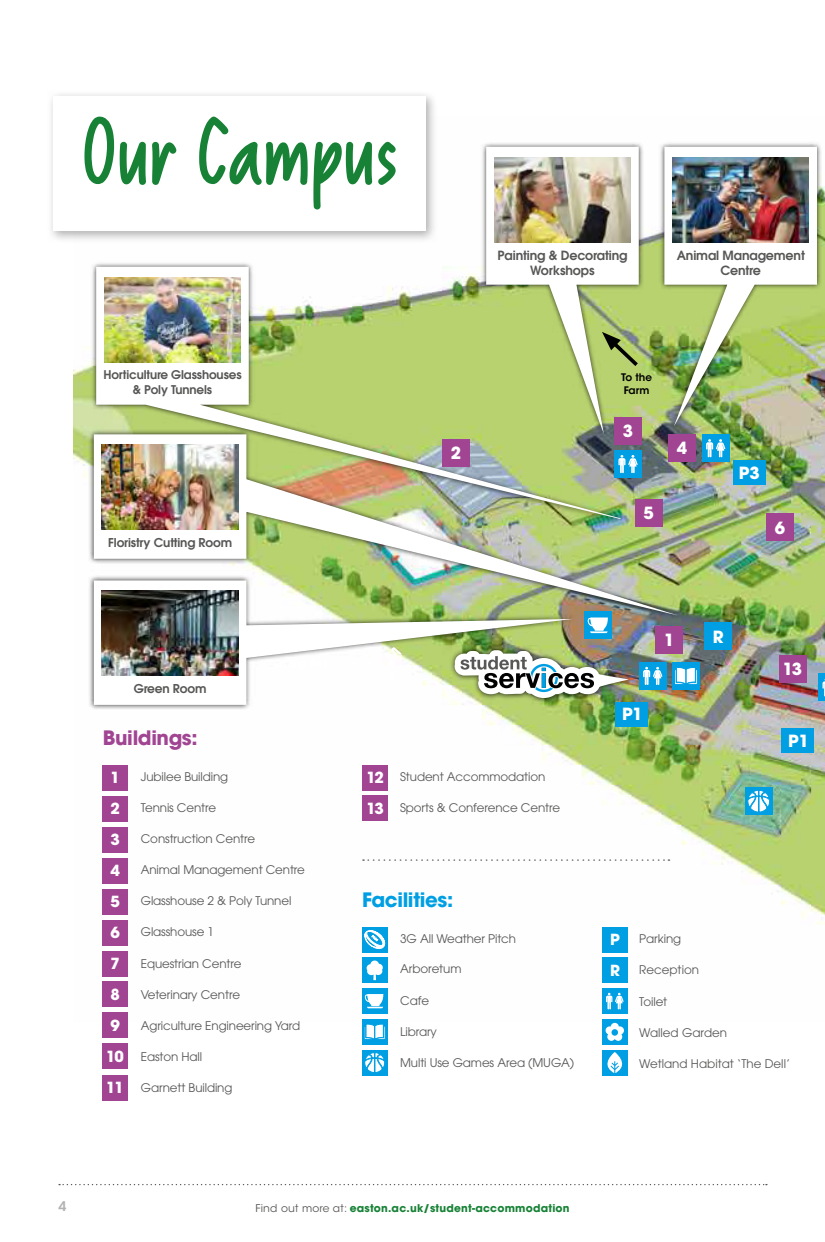
<style>
.page{position:relative;width:825px;height:1242px;background:#fff}
.page>*{position:absolute;margin:0;border:0;box-sizing:border-box;transform-origin:0 0}
.t1{font:93.8px "Reprineato";letter-spacing:-.04em;color:#178236}
.t2{font:700 19.8px "ITC Avant Garde Pro";letter-spacing:-.02em;color:#009fe3}
.t3{font:700 19.8px "ITC Avant Garde Pro";letter-spacing:-.02em;color:#a14593}
.t4{font:700 16.6px "ITC Avant Garde Pro";color:#fff}
.t5{font:700 15.2px/31px "ITC Avant Garde Pro";letter-spacing:-.08em;color:#fff;text-align:justify}
.t6{font:600 13.4px "ITC Avant Garde Std";color:#b3b2b2}
.t7{font:600 12.6px/15.2px "ITC Avant Garde Pro";letter-spacing:-.01em;color:#575756;text-align:center}
.t8{font:600 12.2px "ITC Avant Garde Pro";letter-spacing:-.01em;color:#575756}
.t9{font:600 12px/15.2px "ITC Avant Garde Pro";letter-spacing:-.01em;color:#575756;text-align:center}
.t10{font:11.8px "ITC Avant Garde Pro";letter-spacing:-.01em;color:#575756}
.t11{font:700 10.6px "ITC Avant Garde Std";letter-spacing:.02em;color:#178236}
.t12{font:600 10.4px/13.4px "ITC Avant Garde Std";color:#000}
.s1{font-weight:400;color:#575756}
</style>
<div class="page">
<svg style="left:59px;top:1184px;width:708px;height:1px"></svg>
<img style="left:73px;top:186px;width:752px;height:836px">
<svg style="left:88px;top:620px;width:489px;height:90px"></svg>
<svg style="left:94px;top:620px;width:479px;height:85px"></svg>
<img style="left:102px;top:620px;width:136px;height:56px">
<img style="left:88px;top:429px;width:593px;height:191px">
<img style="left:94px;top:434px;width:584px;height:181px">
<img style="left:102px;top:524px;width:136px;height:6px">
<img style="left:659px;top:143px;width:163px;height:287px">
<img style="left:664px;top:147px;width:153px;height:279px">
<img style="left:672px;top:157px;width:137px;height:85px">
<svg style="left:481px;top:143px;width:163px;height:295px;background:#c8d0b1"></svg>
<svg style="left:486px;top:147px;width:153px;height:270px"></svg>
<img style="left:494px;top:157px;width:137px;height:85px">
<img style="left:91px;top:262px;width:534px;height:262px">
<img style="left:96px;top:267px;width:524px;height:252px">
<img style="left:104px;top:277px;width:137px;height:85px">
<div style="left:668px;top:434px;width:28px;height:28px;background:#a14593"></div>
<div style="left:766px;top:514px;width:28px;height:27px;background:#a14593"></div>
<div style="left:635px;top:499px;width:27px;height:27px;background:#a14593"></div>
<div style="left:733px;top:460px;width:32px;height:24px;background:#009fe3"></div>
<div style="left:615px;top:702px;width:32px;height:24px;background:#009fe3"></div>
<div style="left:781px;top:728px;width:32px;height:25px;background:#009fe3"></div>
<div style="left:614px;top:417px;width:28px;height:28px;background:#a14593"></div>
<div style="left:442px;top:439px;width:28px;height:27px;background:#a14593"></div>
<div style="left:656px;top:626px;width:27px;height:28px;background:#a14593"></div>
<div style="left:779px;top:655px;width:28px;height:27px;background:#a14593"></div>
<div style="left:702px;top:434px;width:27px;height:28px;background:#009fe3"></div>
<svg style="left:706px;top:439px;width:19px;height:18px"></svg>
<div style="left:614px;top:450px;width:28px;height:28px;background:#009fe3"></div>
<svg style="left:618px;top:455px;width:20px;height:18px"></svg>
<div style="left:585px;top:611px;width:27px;height:28px;background:#009fe3"></div>
<svg style="left:587px;top:617px;width:21px;height:16px"></svg>
<div style="left:639px;top:662px;width:27px;height:27px;background:#009fe3"></div>
<svg style="left:643px;top:667px;width:19px;height:18px"></svg>
<div style="left:818px;top:673px;width:7px;height:28px;background:#009fe3"></div>
<svg style="left:822px;top:679px;width:3px;height:17px"></svg>
<div style="left:672px;top:662px;width:28px;height:27px;background:#009fe3"></div>
<svg style="left:675px;top:667px;width:22px;height:17px"></svg>
<div style="left:704px;top:622px;width:28px;height:28px;background:#009fe3"></div>
<div style="left:745px;top:787px;width:27px;height:28px;background:#009fe3"></div>
<svg style="left:747px;top:790px;width:23px;height:22px"></svg>
<div style="left:103px;top:765px;width:25px;height:25px;background:#a14593"></div>
<div style="left:103px;top:796px;width:25px;height:25px;background:#a14593"></div>
<div style="left:103px;top:827px;width:25px;height:25px;background:#a14593"></div>
<div style="left:103px;top:858px;width:25px;height:25px;background:#a14593"></div>
<div style="left:103px;top:1044px;width:25px;height:25px;background:#a14593"></div>
<div style="left:103px;top:1075px;width:25px;height:25px;background:#a14593"></div>
<div style="left:103px;top:889px;width:25px;height:25px;background:#a14593"></div>
<div style="left:362px;top:765px;width:25px;height:25px;background:#a14593"></div>
<div style="left:362px;top:796px;width:25px;height:25px;background:#a14593"></div>
<div style="left:103px;top:920px;width:25px;height:25px;background:#a14593"></div>
<div style="left:103px;top:951px;width:25px;height:25px;background:#a14593"></div>
<div style="left:103px;top:982px;width:25px;height:25px;background:#a14593"></div>
<div style="left:103px;top:1013px;width:25px;height:25px;background:#a14593"></div>
<div style="left:362px;top:988px;width:25px;height:25px;background:#009fe3"></div>
<svg style="left:365px;top:994px;width:18px;height:14px"></svg>
<div style="left:602px;top:988px;width:25px;height:25px;background:#009fe3"></div>
<svg style="left:606px;top:992px;width:18px;height:17px"></svg>
<div style="left:602px;top:957px;width:25px;height:26px;background:#009fe3"></div>
<div style="left:602px;top:927px;width:25px;height:25px;background:#009fe3"></div>
<div style="left:362px;top:1019px;width:25px;height:25px;background:#009fe3"></div>
<svg style="left:364px;top:1024px;width:21px;height:16px"></svg>
<div style="left:362px;top:957px;width:25px;height:26px;background:#009fe3"></div>
<svg style="left:367px;top:960px;width:16px;height:20px"></svg>
<div style="left:362px;top:1050px;width:25px;height:25px;background:#009fe3"></div>
<svg style="left:364px;top:1052px;width:21px;height:21px"></svg>
<div style="left:362px;top:927px;width:25px;height:25px;background:#009fe3"></div>
<svg style="left:364px;top:930px;width:22px;height:19px"></svg>
<svg style="left:363px;top:859px;width:306px;height:2px"></svg>
<div style="left:602px;top:1019px;width:25px;height:25px;background:#009fe3"></div>
<svg style="left:605px;top:1022px;width:19px;height:18px"></svg>
<div style="left:602px;top:1050px;width:25px;height:25px;background:#009fe3"></div>
<svg style="left:607px;top:1052px;width:16px;height:21px"></svg>
<svg style="left:51px;top:94px;width:386px;height:149px"></svg>
<div style="left:53px;top:96px;width:372px;height:135px;background:#fff"></div>
<img style="left:449px;top:645px;width:185px;height:58px">
<img style="left:454px;top:650px;width:175px;height:48px">
<svg style="left:542px;top:673px;width:4px;height:15px"></svg>
<h1 class="t1" style="left:79px;top:96px;width:321px">Our Campus</h1>
<p class="t9" style="left:103px;top:367px;width:140px">Horticulture Glasshouses &amp; Poly Tunnels</p>
<p class="t8" style="left:108px;top:534px;width:126px">Floristry Cutting Room</p>
<p class="t8" style="left:134px;top:680px;width:74px">Green Room</p>
<h2 class="t3" style="left:103px;top:724px;width:96px">Buildings:</h2>
<p class="t7" style="left:498px;top:247px;width:131px">Painting &amp; Decorating<br>Workshops</p>
<p class="t7" style="left:677px;top:247px;width:130px">Animal Management<br>Centre</p>
<h3 class="t4" style="left:451px;top:442px;width:12px">2</h3>
<p class="t12" style="left:621px;top:370px;width:32px">To the<br>Farm</p>
<h3 class="t4" style="left:623px;top:420px;width:12px">3</h3>
<h3 class="t4" style="left:644px;top:501px;width:12px">5</h3>
<h3 class="t4" style="left:677px;top:437px;width:12px">4</h3>
<h3 class="t4" style="left:739px;top:461px;width:22px">P3</h3>
<h3 class="t4" style="left:775px;top:516px;width:12px">6</h3>
<h3 class="t4" style="left:622px;top:703px;width:22px">P1</h3>
<h3 class="t4" style="left:664px;top:629px;width:12px">1</h3>
<h3 class="t4" style="left:713px;top:625px;width:12px">R</h3>
<h3 class="t4" style="left:783px;top:657px;width:21px">13</h3>
<h3 class="t4" style="left:788px;top:729px;width:22px">P1</h3>
<p class="t5" style="left:111px;top:762px;width:11px">1<br>2<br>3<br>4</p>
<p class="t5" style="left:111px;top:886px;width:11px">5</p>
<p class="t5" style="left:111px;top:917px;width:11px">6<br>7<br>8<br>9</p>
<p class="t5" style="left:106px;top:1040px;width:19px">10<br>11</p>
<p class="t10" style="left:141px;top:769px;width:89px">Jubilee Building</p>
<p class="t10" style="left:141px;top:800px;width:77px">Tennis Centre</p>
<p class="t10" style="left:141px;top:831px;width:116px">Construction Centre</p>
<p class="t10" style="left:141px;top:862px;width:166px">Animal Management Centre</p>
<p class="t10" style="left:141px;top:893px;width:152px">Glasshouse 2 &amp; Poly Tunnel</p>
<p class="t10" style="left:141px;top:924px;width:75px">Glasshouse 1</p>
<p class="t10" style="left:141px;top:956px;width:102px">Equestrian Centre</p>
<p class="t10" style="left:141px;top:987px;width:101px">Veterinary Centre</p>
<p class="t10" style="left:141px;top:1018px;width:161px">Agriculture Engineering Yard</p>
<p class="t10" style="left:141px;top:1049px;width:63px">Easton Hall</p>
<p class="t10" style="left:141px;top:1080px;width:93px">Garnett Building</p>
<p class="t5" style="left:367px;top:762px;width:19px">12<br>13</p>
<p class="t10" style="left:400px;top:769px;width:147px">Student Accommodation</p>
<p class="t10" style="left:400px;top:800px;width:162px">Sports &amp; Conference Centre</p>
<h2 class="t2" style="left:362px;top:886px;width:93px">Facilities:</h2>
<p class="t10" style="left:400px;top:931px;width:117px">3G All Weather Pitch</p>
<p class="t10" style="left:400px;top:961px;width:63px">Arboretum</p>
<p class="t10" style="left:400px;top:993px;width:30px">Cafe</p>
<p class="t10" style="left:400px;top:1024px;width:38px">Library</p>
<p class="t10" style="left:400px;top:1055px;width:176px">Multi Use Games Area (MUGA)</p>
<p class="t5" style="left:610px;top:924px;width:11px">P</p>
<p class="t5" style="left:610px;top:954px;width:11px">R</p>
<p class="t10" style="left:639px;top:931px;width:44px">Parking</p>
<p class="t10" style="left:639px;top:962px;width:61px">Reception</p>
<p class="t10" style="left:639px;top:994px;width:30px">Toilet</p>
<p class="t10" style="left:639px;top:1025px;width:90px">Walled Garden</p>
<p class="t10" style="left:639px;top:1056px;width:153px">Wetland Habitat ‘The Dell’</p>
<p class="t6" style="left:58px;top:1197px;width:10px">4</p>
<p class="t11" style="left:255px;top:1201px;width:316px"><span class="s1">Find out more at:</span> easton.ac.uk/student-accommodation</p>
</div>
